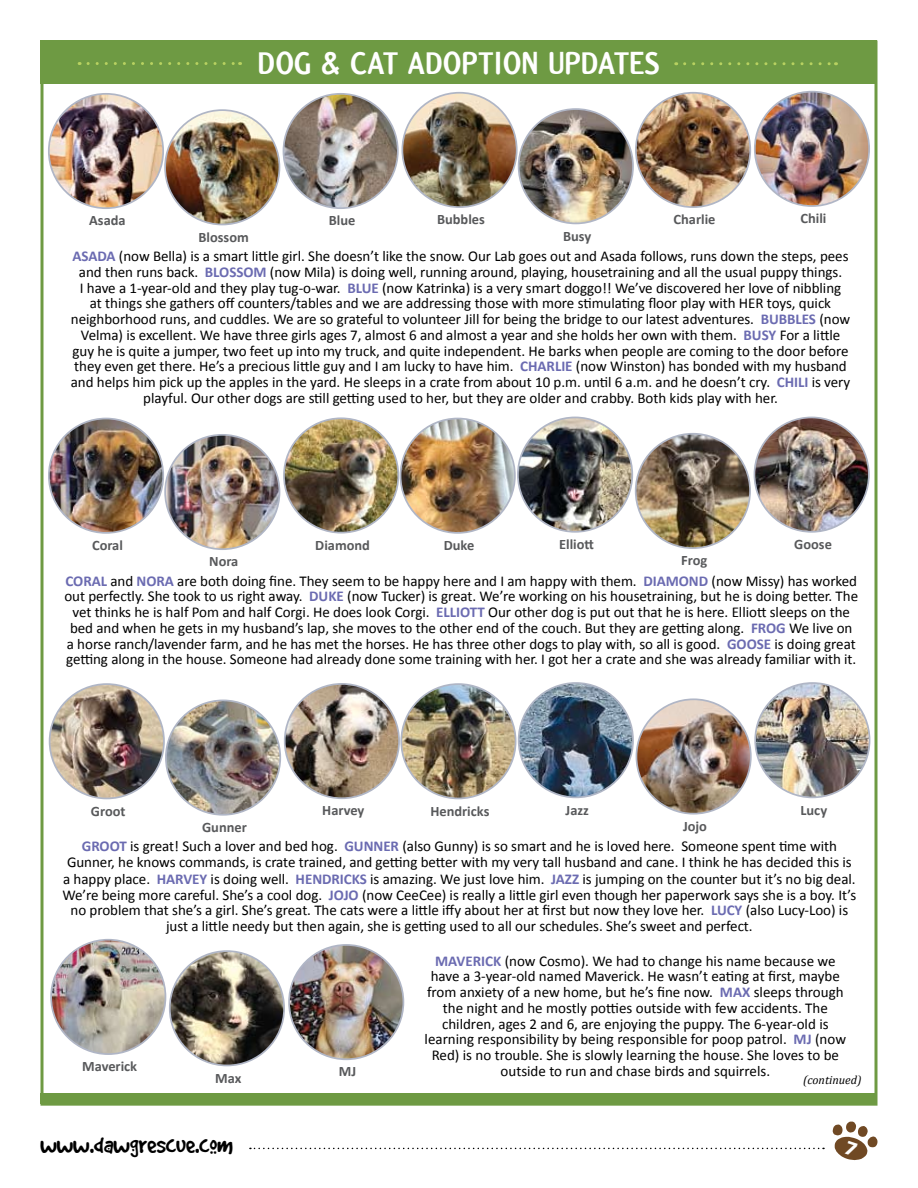
<style>
.page{position:relative;width:918px;height:1188px;background:#fff}
.page>*{position:absolute;margin:0;border:0;box-sizing:border-box;transform-origin:0 0}
.t1{font:33px "Anna";color:#fff}
.t2{font:27px "Good Dog Cool";color:#000}
.t3{font:15px/15.8px "Calibri";letter-spacing:-.005em;color:#000;text-align:center}
.t4{font:700 14.4px "Calibri";color:#58595b}
.t5{font:italic 12px "Cambria";color:#000}
.s1{font-weight:700;color:#6b6bb1}
</style>
<div class="page">
<svg style="left:250px;top:1148px;width:574px;height:1px"></svg>
<div style="left:40px;top:40px;width:838px;height:44px;background:#6e9a43"></div>
<img style="left:49px;top:94px;width:114px;height:114px;border-radius:56px">
<div style="left:48px;top:93px;width:116px;height:116px;border:2px solid #b0b6c6;border-radius:50%"></div>
<img style="left:165px;top:110px;width:114px;height:115px;border-radius:57px">
<div style="left:164px;top:109px;width:116px;height:116px;border:2px solid #b0b6c6;border-radius:50%"></div>
<img style="left:283px;top:94px;width:115px;height:114px;border-radius:57px">
<div style="left:283px;top:93px;width:116px;height:116px;border:2px solid #b0b6c6;border-radius:50%"></div>
<img style="left:402px;top:93px;width:115px;height:114px;border-radius:57px">
<div style="left:401px;top:92px;width:117px;height:116px;border:2px solid #b0b6c6;border-radius:50%"></div>
<img style="left:519px;top:109px;width:114px;height:114px;border-radius:57px">
<div style="left:518px;top:108px;width:116px;height:116px;border:2px solid #b0b6c6;border-radius:50%"></div>
<img style="left:636px;top:93px;width:114px;height:114px;border-radius:57px">
<div style="left:635px;top:92px;width:116px;height:116px;border:2px solid #b0b6c6;border-radius:50%"></div>
<img style="left:755px;top:92px;width:114px;height:114px;border-radius:57px">
<div style="left:754px;top:91px;width:116px;height:116px;border:2px solid #b0b6c6;border-radius:50%"></div>
<img style="left:49px;top:419px;width:114px;height:114px;border-radius:57px">
<div style="left:48px;top:418px;width:116px;height:116px;border:2px solid #b0b6c6;border-radius:50%"></div>
<img style="left:165px;top:435px;width:115px;height:114px;border-radius:57px">
<div style="left:164px;top:434px;width:116px;height:116px;border:2px solid #b0b6c6;border-radius:50%"></div>
<img style="left:401px;top:419px;width:114px;height:114px;border-radius:57px">
<div style="left:400px;top:418px;width:116px;height:116px;border:2px solid #b0b6c6;border-radius:50%"></div>
<img style="left:518px;top:417px;width:114px;height:113px">
<div style="left:517px;top:417px;width:116px;height:116px;border:2px solid #b0b6c6;border-radius:50%"></div>
<img style="left:636px;top:434px;width:114px;height:114px;border-radius:57px">
<div style="left:635px;top:433px;width:116px;height:116px;border:2px solid #b0b6c6;border-radius:50%"></div>
<img style="left:754px;top:417px;width:115px;height:115px;border-radius:57px">
<div style="left:754px;top:417px;width:116px;height:116px;border:2px solid #b0b6c6;border-radius:50%"></div>
<svg style="left:685px;top:62px;width:152px;height:3px"></svg>
<svg style="left:88px;top:62px;width:153px;height:3px"></svg>
<div style="left:40px;top:1094px;width:838px;height:10px;background:#6e9a43"></div>
<img style="left:284px;top:418px;width:114px;height:115px;border-radius:57px">
<div style="left:283px;top:417px;width:116px;height:117px;border:2px solid #b0b6c6;border-radius:50%"></div>
<img style="left:50px;top:684px;width:114px;height:114px;border-radius:57px">
<div style="left:49px;top:683px;width:116px;height:116px;border:2px solid #b0b6c6;border-radius:50%"></div>
<img style="left:166px;top:700px;width:114px;height:115px;border-radius:57px">
<div style="left:165px;top:700px;width:116px;height:116px;border:2px solid #b0b6c6;border-radius:50%"></div>
<img style="left:401px;top:684px;width:115px;height:114px;border-radius:57px">
<div style="left:400px;top:683px;width:117px;height:116px;border:2px solid #b0b6c6;border-radius:50%"></div>
<img style="left:519px;top:683px;width:114px;height:114px;border-radius:57px">
<div style="left:518px;top:682px;width:116px;height:116px;border:2px solid #b0b6c6;border-radius:50%"></div>
<img style="left:636px;top:699px;width:115px;height:115px;border-radius:56px">
<div style="left:636px;top:698px;width:116px;height:117px;border:2px solid #b0b6c6;border-radius:50%"></div>
<img style="left:755px;top:683px;width:115px;height:114px;border-radius:57px">
<div style="left:754px;top:682px;width:116px;height:116px;border:2px solid #b0b6c6;border-radius:50%"></div>
<img style="left:285px;top:684px;width:114px;height:114px;border-radius:57px">
<div style="left:284px;top:683px;width:116px;height:116px;border:2px solid #b0b6c6;border-radius:50%"></div>
<img style="left:170px;top:951px;width:114px;height:114px;border-radius:57px">
<div style="left:169px;top:950px;width:116px;height:116px;border:2px solid #b0b6c6;border-radius:50%"></div>
<img style="left:289px;top:945px;width:114px;height:114px;border-radius:57px">
<div style="left:288px;top:944px;width:116px;height:116px;border:2px solid #b0b6c6;border-radius:50%"></div>
<img style="left:51px;top:940px;width:114px;height:114px;border-radius:57px">
<div style="left:50px;top:939px;width:116px;height:116px;border:2px solid #b0b6c6;border-radius:50%"></div>
<svg style="left:833px;top:1122px;width:44px;height:38px"></svg>
<p class="t4" style="left:89px;top:211px;width:38px">Asada</p>
<h1 class="t1" style="left:258px;top:42px;width:110px">DOG &amp; CAT</h1>
<h1 class="t1" style="left:408px;top:42px;width:158px">ADOPTI ON UPDAT</h1>
<h1 class="t1" style="left:629px;top:42px;width:29px">ES</h1>
<p class="t4" style="left:199px;top:228px;width:52px">Blossom</p>
<p class="t4" style="left:329px;top:211px;width:28px">Blue</p>
<p class="t4" style="left:437px;top:210px;width:49px">Bubbles</p>
<p class="t4" style="left:563px;top:227px;width:30px">Busy</p>
<p class="t4" style="left:674px;top:210px;width:43px">Charlie</p>
<p class="t4" style="left:800px;top:209px;width:27px">Chili</p>
<p class="t3" style="left:71px;top:248px;width:781px"><span class="s1">ASADA</span> (now Bella) is a smart little girl. She doesn’t like the snow. Our Lab goes out and Asada follows, runs down the steps, pees and then runs back. <span class="s1">BLOSSOM</span> (now Mila) is doing well, running around, playing, housetraining and all the usual puppy things.<br>I have a 1-year-old and they play tug-o-war. <span class="s1">BLUE</span> (now Katrinka) is a very smart doggo!! We’ve discovered her love of nibbling<br>at things she gathers off counters/tables and we are addressing those with more stimulating floor play with HER toys, quick neighborhood runs, and cuddles. We are so grateful to volunteer Jill for being the bridge to our latest adventures. <span class="s1">BUBBLES</span> (now Velma) is excellent. We have three girls ages 7, almost 6 and almost a year and she holds her own with them. <span class="s1">BUSY</span> For a little guy he is quite a jumper, two feet up into my truck, and quite independent. He barks when people are coming to the door before they even get there. He’s a precious little guy and I am lucky to have him. <span class="s1">CHARLIE</span> (now Winston) has bonded with my husband and helps him pick up the apples in the yard. He sleeps in a crate from about 10 p.m. until 6 a.m. and he doesn’t cry. <span class="s1">CHILI</span> is very playful. Our other dogs are still getting used to her, but they are older and crabby. Both kids play with her.</p>
<p class="t4" style="left:92px;top:536px;width:32px">Coral</p>
<p class="t4" style="left:209px;top:552px;width:31px">Nora</p>
<p class="t4" style="left:315px;top:536px;width:56px">Diamond</p>
<p class="t4" style="left:444px;top:536px;width:32px">Duke</p>
<p class="t4" style="left:559px;top:535px;width:36px">Elliott</p>
<p class="t4" style="left:681px;top:551px;width:28px">Frog</p>
<p class="t4" style="left:794px;top:535px;width:39px">Goose</p>
<p class="t3" style="left:64px;top:573px;width:795px"><span class="s1">CORAL</span> and <span class="s1">NORA</span> are both doing fine. They seem to be happy here and I am happy with them. <span class="s1">DIAMOND</span> (now Missy) has worked out perfectly. She took to us right away. <span class="s1">DUKE</span> (now Tucker) is great. We’re working on his housetraining, but he is doing better. The vet thinks he is half Pom and half Corgi. He does look Corgi. <span class="s1">ELLIOTT</span> Our other dog is put out that he is here. Elliott sleeps on the bed and when he gets in my husband’s lap, she moves to the other end of the couch. But they are getting along. <span class="s1">FROG</span> We live on<br>a horse ranch/lavender farm, and he has met the horses. He has three other dogs to play with, so all is good. <span class="s1">GOOSE</span> is doing great getting along in the house. Someone had already done some training with her. I got her a crate and she was already familiar with it.</p>
<p class="t4" style="left:91px;top:802px;width:36px">Groot</p>
<p class="t4" style="left:202px;top:818px;width:46px">Gunner</p>
<p class="t4" style="left:322px;top:801px;width:44px">Harvey</p>
<p class="t4" style="left:800px;top:801px;width:28px">Lucy</p>
<p class="t4" style="left:430px;top:802px;width:61px">Hendricks</p>
<p class="t4" style="left:566px;top:801px;width:25px">Jazz</p>
<p class="t4" style="left:683px;top:817px;width:25px">Jojo</p>
<p class="t3" style="left:62px;top:838px;width:795px"><span class="s1">GROOT</span> is great! Such a lover and bed hog. <span class="s1">GUNNER</span> (also Gunny) is so smart and he is loved here. Someone spent time with Gunner, he knows commands, is crate trained, and getting better with my very tall husband and cane. I think he has decided this is a happy place. <span class="s1">HARVEY</span> is doing well. <span class="s1">HENDRICKS</span> is amazing. We just love him. <span class="s1">JAZZ</span> is jumping on the counter but it’s no big deal.<br>We’re being more careful. She’s a cool dog. <span class="s1">JOJO</span> (now CeeCee) is really a little girl even though her paperwork says she is a boy. It’s no problem that she’s a girl. She’s great. The cats were a little iffy about her at first but now they love her. <span class="s1">LUCY</span> (also Lucy-Loo) is just a little needy but then again, she is getting used to all our schedules. She’s sweet and perfect.</p>
<p class="t4" style="left:82px;top:1057px;width:57px">Maverick</p>
<p class="t4" style="left:215px;top:1069px;width:28px">Max</p>
<h2 class="t2" style="left:40px;top:1130px;width:195px">www.dawgrescue.com</h2>
<p class="t4" style="left:339px;top:1062px;width:19px">MJ</p>
<p class="t3" style="left:425px;top:953px;width:423px"><span class="s1">MAVERICK</span> (now Cosmo). We had to change his name because we have a 3-year-old named Maverick. He wasn’t eating at first, maybe from anxiety of a new home, but he’s fine now. <span class="s1">MAX</span> sleeps through the night and he mostly potties outside with few accidents. The children, ages 2 and 6, are enjoying the puppy. The 6-year-old is learning responsibility by being responsible for poop patrol. <span class="s1">MJ</span> (now Red) is no trouble. She is slowly learning the house. She loves to be outside to run and chase birds and squirrels.</p>
<p class="t5" style="left:803px;top:1072px;width:60px">(continued)</p>
</div>
